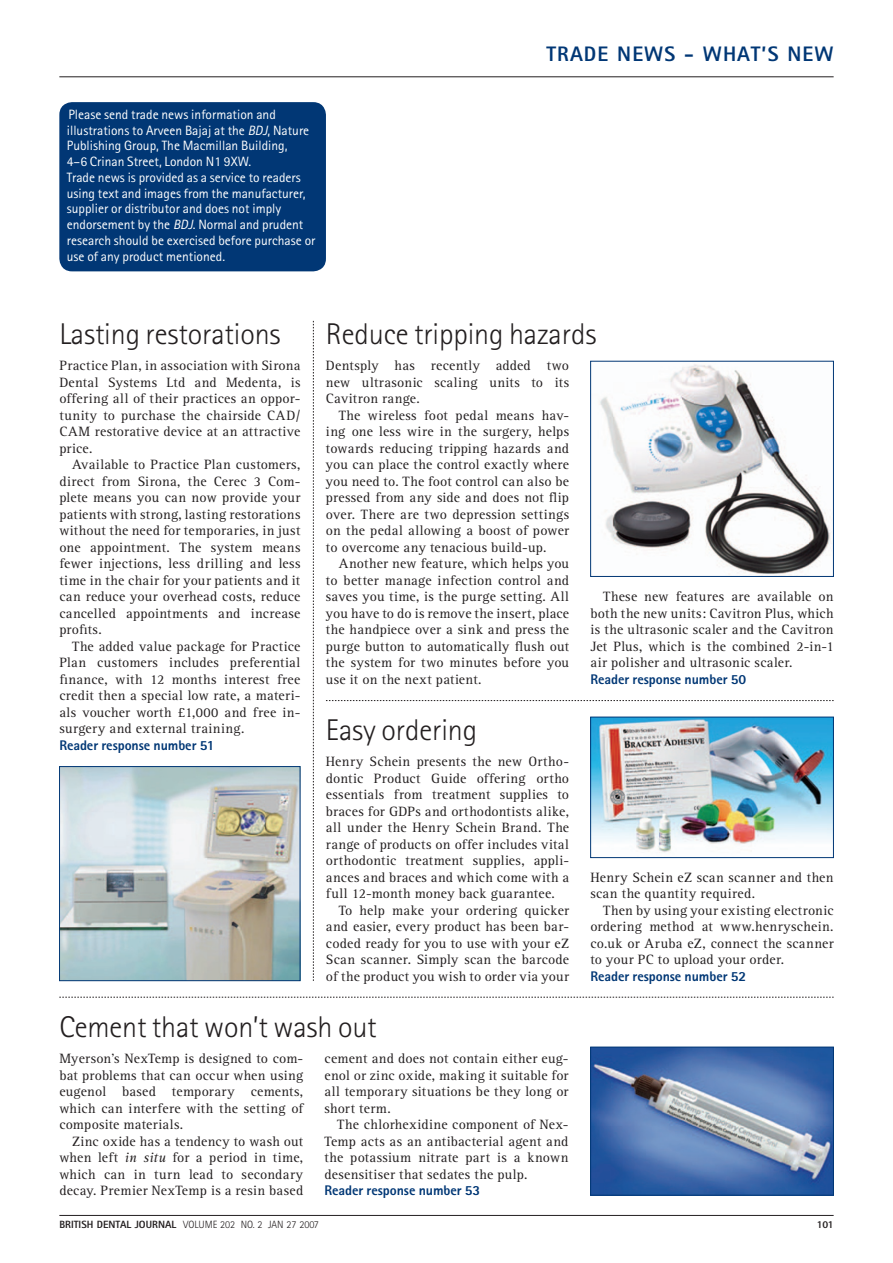
<style>
.page{position:relative;width:893px;height:1263px;background:#fff}
.page>*{position:absolute;margin:0;border:0;box-sizing:border-box;transform-origin:0 0}
.t1{font:300 30px "Rotis Sans Serif";letter-spacing:-.005em;color:#231f20}
.t2{font:800 21px "Rotis Sans Serif";letter-spacing:.05em;color:#013775}
.t3{font:13.95px/16.5px "Rotis Serif";letter-spacing:.02em;color:#231f20;text-align:justify}
.t4{font:800 13.95px "Rotis Sans Serif";letter-spacing:-.005em;color:#013775}
.t5{font:13.5px/15.8px "Rotis Sans Serif";color:#fff}
.t6{font:300 10.5px "Rotis Sans Serif";color:#231f20}
.t7{font:800 10.5px "Rotis Sans Serif";color:#231f20}
.s1{font-style:italic}
.s2{font-weight:800}
</style>
<div class="page">
<svg style="left:313px;top:321px;width:1px;height:660px"></svg>
<svg style="left:326px;top:700px;width:507px;height:1px"></svg>
<img style="left:599px;top:364px;width:232px;height:211px">
<div style="left:590px;top:361px;width:243px;height:216px;border:1px solid #013775"></div>
<img style="left:592px;top:719px;width:239px;height:134px">
<div style="left:590px;top:717px;width:243px;height:141px;border:1px solid #013775"></div>
<svg style="left:59px;top:997px;width:774px;height:1px"></svg>
<div style="left:59px;top:102px;width:267px;height:169px;background:#013775;border-radius:13px"></div>
<hr style="left:59px;top:77px;width:774px;height:1px;background:#231f20">
<hr style="left:59px;top:1215px;width:774px;height:1px;background:#231f20">
<img style="left:592px;top:1049px;width:239px;height:144px">
<div style="left:590px;top:1047px;width:243px;height:148px;border:1px solid #013775"></div>
<img style="left:61px;top:768px;width:237px;height:211px">
<div style="left:59px;top:766px;width:241px;height:215px;border:1px solid #013775"></div>
<p class="t5" style="left:67px;top:108px;width:250px">Please send trade news information and illustrations to Arveen Bajaj at the <span class="s1">BDJ</span>, Nature Publishing Group, The Macmillan Building,<br>4–6 Crinan Street, London N1 9XW.<br>Trade news is provided as a service to readers using text and images from the manufacturer, supplier or distributor and does not imply endorsement by the <span class="s1">BDJ</span>. Normal and prudent research should be exercised before purchase or use of any product mentioned.</p>
<h2 class="t2" style="left:546px;top:47px;width:288px">TRADE NEWS - WHAT’S NEW</h2>
<h1 class="t1" style="left:59px;top:323px;width:223px">Lasting restorations</h1>
<p class="t3" style="left:59px;top:359px;width:242px">Practice Plan, in association with Sirona Dental Systems Ltd and Medenta, is offering all of their practices an oppor&shy;tunity to purchase the chairside CAD/ CAM restorative device at an attractive price.</p>
<p class="t3" style="left:59px;top:458px;width:242px;text-indent:13px">Available to Practice Plan customers, direct from Sirona, the Cerec 3 Com&shy;plete means you can now provide your patients with strong, lasting restorations without the need for temporaries, in just one appointment. The system means fewer injections, less drilling and less time in the chair for your patients and it can reduce your overhead costs, reduce cancelled appointments and increase profits.</p>
<p class="t3" style="left:59px;top:639px;width:242px;text-indent:13px">The added value package for Practice Plan customers includes preferential finance, with 12 months interest free credit then a special low rate, a materi&shy;als voucher worth £1,000 and free in&shy;surgery and external training.</p>
<p class="t4" style="left:59px;top:740px;width:157px">Reader response number 51</p>
<h1 class="t1" style="left:326px;top:323px;width:272px">Reduce tripping hazards</h1>
<p class="t3" style="left:326px;top:359px;width:245px">Dentsply has recently added two new ultrasonic scaling units to its Cavitron range.</p>
<p class="t3" style="left:326px;top:408px;width:245px;text-indent:13px">The wireless foot pedal means hav&shy;ing one less wire in the surgery, helps towards reducing tripping hazards and you can place the control exactly where you need to. The foot control can also be pressed from any side and does not flip over. There are two depression settings on the pedal allowing a boost of power to overcome any tenacious build-up.</p>
<p class="t3" style="left:326px;top:557px;width:245px;text-indent:13px">Another new feature, which helps you to better manage infection control and saves you time, is the purge setting. All you have to do is remove the insert, place the handpiece over a sink and press the purge button to automatically flush out the system for two minutes before you use it on the next patient.</p>
<p class="t3" style="left:590px;top:590px;width:245px;text-indent:13px">These new features are available on both the new units: Cavitron Plus, which is the ultrasonic scaler and the Cavitron Jet Plus, which is the combined 2-in-1 air polisher and ultrasonic scaler.</p>
<p class="t4" style="left:590px;top:674px;width:157px">Reader response number 50</p>
<h1 class="t1" style="left:326px;top:719px;width:153px">Easy ordering</h1>
<p class="t3" style="left:326px;top:755px;width:245px">Henry Schein presents the new Ortho&shy;dontic Product Guide offering ortho essentials from treatment supplies to braces for GDPs and orthodontists alike, all under the Henry Schein Brand. The range of products on offer includes vital orthodontic treatment supplies, appli&shy;ances and braces and which come with a full 12-month money back guarantee.</p>
<p class="t3" style="left:326px;top:903px;width:245px;text-indent:13px">To help make your ordering quicker and easier, every product has been bar&shy;coded ready for you to use with your eZ Scan scanner. Simply scan the barcode of the product you wish to order via your</p>
<p class="t3" style="left:590px;top:870px;width:245px">Henry Schein eZ scan scanner and then scan the quantity required.</p>
<p class="t3" style="left:590px;top:903px;width:245px;text-indent:13px">Then by using your existing electronic ordering method at www.henryschein. co.uk or Aruba eZ, connect the scanner to your PC to upload your order.</p>
<p class="t4" style="left:590px;top:971px;width:157px">Reader response number 52</p>
<h1 class="t1" style="left:59px;top:1016px;width:319px">Cement that won’t wash out</h1>
<p class="t3" style="left:59px;top:1052px;width:245px">Myerson’s NexTemp is designed to com&shy;bat problems that can occur when using eugenol based temporary cements, which can interfere with the setting of composite materials.</p>
<p class="t3" style="left:59px;top:1134px;width:245px;text-indent:13px">Zinc oxide has a tendency to wash out when left <span class="s1">in situ</span> for a period in time, which can in turn lead to secondary decay. Premier NexTemp is a resin based</p>
<p class="t3" style="left:324px;top:1052px;width:245px">cement and does not contain either eug&shy;enol or zinc oxide, making it suitable for all temporary situations be they long or short term.</p>
<p class="t3" style="left:324px;top:1118px;width:245px;text-indent:13px">The chlorhexidine component of Nex-Temp acts as an antibacterial agent and the potassium nitrate part is a known desensitiser that sedates the pulp.</p>
<p class="t4" style="left:324px;top:1186px;width:157px">Reader response number 53</p>
<p class="t6" style="left:59px;top:1221px;width:261px"><span class="s2">BRITISH DENTAL JOURNAL</span> VOLUME 202 NO. 2 JAN 27 2007</p>
<p class="t7" style="left:816px;top:1221px;width:18px">101</p>
</div>
